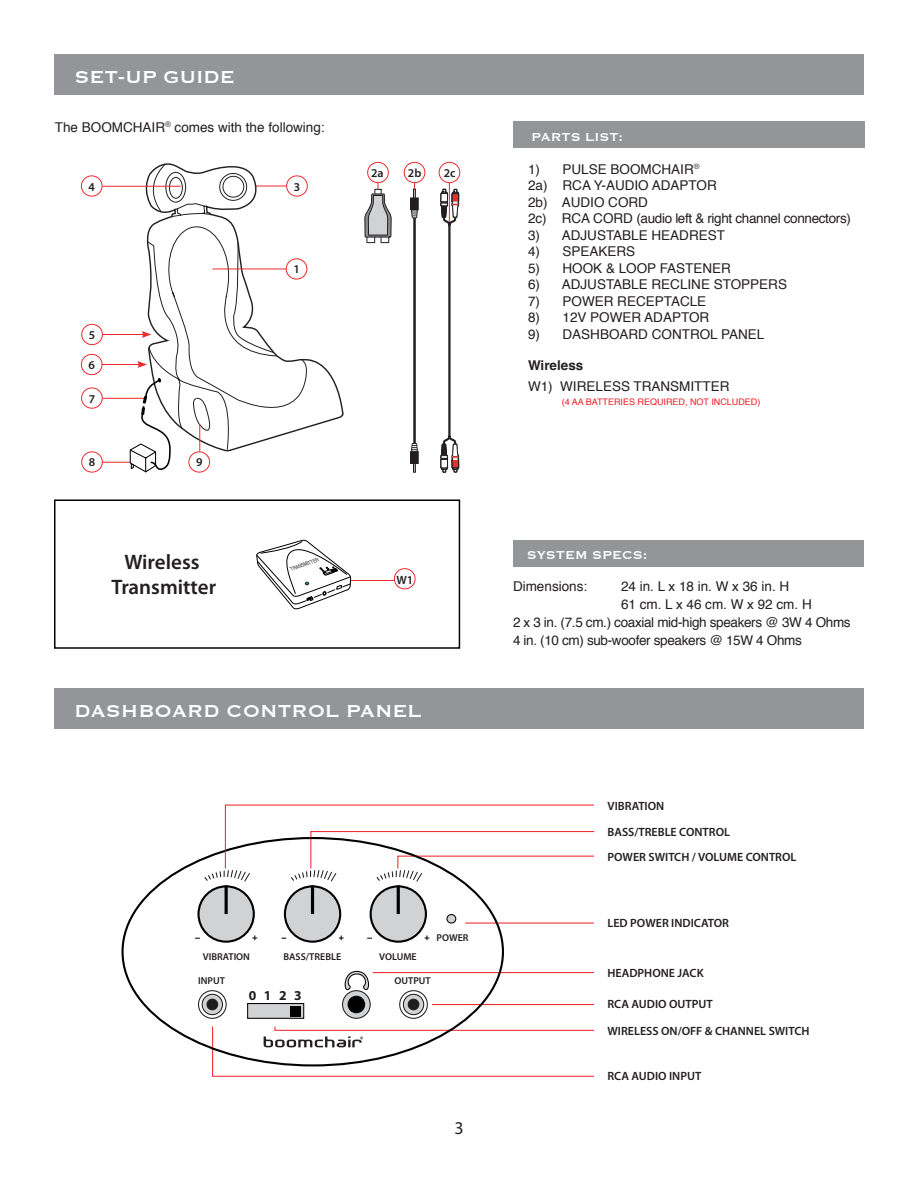
<style>
.page{position:relative;width:918px;height:1188px;background:#fff}
.page>*{position:absolute;margin:0;border:0;box-sizing:border-box;transform-origin:0 0}
.t1{font:22.5px "Copperplate";color:#fff}
.t2{font:600 21px/25.2px "Myriad Pro";color:#231f20;text-align:center}
.t3{font:18px "Myriad Pro";color:#231f20}
.t4{font:15px "Copperplate";color:#fff}
.t5{font:700 13.65px "Myriad Pro";color:#231f20}
.t6{font:13.5px/16.5px "Helvetica";color:#231f20}
.t7{font:13.5px "Helvetica";letter-spacing:-.025em;color:#231f20}
.t8{font:700 13.5px "Helvetica";color:#231f20}
.t9{font:600 12px/25.5px "Myriad Pro";color:#231f20}
.t10{font:600 10.05px "Myriad Pro";color:#231f20}
.t11{font:9px "Helvetica";color:#ee1d23}
.t12{font:italic 5.55px "Helvetica";color:#231f20;scale:.75 1}
</style>
<div class="page">
<svg style="left:141px;top:163px;width:203px;height:289px"></svg>
<svg style="left:142px;top:164px;width:167px;height:286px"></svg>
<div style="left:286px;top:258px;width:21px;height:21px;border:1px solid #ec2a2d;border-radius:50%"></div>
<hr style="left:213px;top:269px;width:73px;height:1px;background:#ec2a2d">
<div style="left:513px;top:122px;width:352px;height:26px;background:#939598"></div>
<div style="left:81px;top:324px;width:22px;height:21px;border:1px solid #ec2a2d;border-radius:50%"></div>
<hr style="left:102px;top:334px;width:42px;height:1px;background:#ec2a2d">
<svg style="left:142px;top:331px;width:9px;height:7px"></svg>
<div style="left:286px;top:175px;width:22px;height:22px;border:1px solid #ec2a2d;border-radius:50%"></div>
<div style="left:513px;top:540px;width:351px;height:27px;background:#939598"></div>
<svg style="left:103px;top:378px;width:69px;height:95px"></svg>
<div style="left:81px;top:451px;width:22px;height:22px;border:1px solid #ec2a2d;border-radius:50%"></div>
<div style="left:81px;top:388px;width:22px;height:21px;border:1px solid #ec2a2d;border-radius:50%"></div>
<div style="left:189px;top:451px;width:21px;height:22px;border:1px solid #ec2a2d;border-radius:50%"></div>
<svg style="left:199px;top:425px;width:1px;height:27px"></svg>
<div style="left:54px;top:500px;width:406px;height:149px;border:2px solid #000"></div>
<hr style="left:349px;top:580px;width:46px;height:1px;background:#ec2a2d">
<svg style="left:256px;top:540px;width:95px;height:70px"></svg>
<div style="left:394px;top:568px;width:21px;height:21px;border:1px solid #ec2a2d;border-radius:50%"></div>
<hr style="left:102px;top:186px;width:79px;height:1px;background:#ec2a2d">
<div style="left:81px;top:175px;width:21px;height:22px;border:1px solid #ec2a2d;border-radius:50%"></div>
<div style="left:81px;top:354px;width:21px;height:21px;border:1px solid #ec2a2d;border-radius:50%"></div>
<hr style="left:102px;top:364px;width:38px;height:1px;background:#ec2a2d">
<svg style="left:138px;top:361px;width:9px;height:7px"></svg>
<div style="left:54px;top:54px;width:810px;height:40px;background:#939598"></div>
<div style="left:54px;top:688px;width:810px;height:41px;background:#939598"></div>
<hr style="left:432px;top:1004px;width:162px;height:1px;background:#ee1d23">
<hr style="left:373px;top:972px;width:221px;height:1px;background:#ee1d23">
<hr style="left:465px;top:923px;width:129px;height:1px;background:#ee1d23">
<div style="left:447px;top:915px;width:9px;height:8px;background:#d1d2d4;border-radius:50%"></div>
<div style="left:446px;top:914px;width:10px;height:10px;border:1px solid #000;border-radius:50%"></div>
<div style="left:371px;top:886px;width:55px;height:56px;background:#d1d2d4;border-radius:50%"></div>
<div style="left:370px;top:885px;width:57px;height:58px;border:2px solid #000;border-radius:50%"></div>
<hr style="left:397px;top:885px;width:3px;height:29px;background:#000">
<svg style="left:425px;top:935px;width:4px;height:5px"></svg>
<div style="left:285px;top:886px;width:55px;height:56px;background:#d1d2d4;border-radius:50%"></div>
<div style="left:284px;top:885px;width:57px;height:58px;border:2px solid #000;border-radius:50%"></div>
<hr style="left:311px;top:885px;width:3px;height:29px;background:#000">
<svg style="left:339px;top:935px;width:5px;height:5px"></svg>
<div style="left:199px;top:886px;width:55px;height:56px;background:#d1d2d4;border-radius:50%"></div>
<div style="left:197px;top:885px;width:58px;height:58px;border:2px solid #000;border-radius:50%"></div>
<hr style="left:225px;top:885px;width:3px;height:29px;background:#000">
<svg style="left:252px;top:935px;width:5px;height:5px"></svg>
<svg style="left:212px;top:1026px;width:382px;height:51px"></svg>
<div style="left:247px;top:1003px;width:57px;height:16px;background:#d1d2d4;border:1px solid #040503"></div>
<div style="left:291px;top:1006px;width:10px;height:10px;background:#040503"></div>
<div style="left:399px;top:990px;width:29px;height:29px;border:1px solid #201d1e;border-radius:50%"></div>
<svg style="left:403px;top:994px;width:21px;height:21px"></svg>
<div style="left:403px;top:994px;width:21px;height:21px;border:1px solid #201d1e;border-radius:50%"></div>
<div style="left:408px;top:999px;width:11px;height:11px;background:#201d1e;border-radius:50%"></div>
<div style="left:408px;top:999px;width:11px;height:11px;border:1px solid #201d1e;border-radius:50%"></div>
<svg style="left:344px;top:970px;width:26px;height:24px"></svg>
<svg style="left:343px;top:991px;width:27px;height:27px"></svg>
<div style="left:342px;top:990px;width:29px;height:29px;border:1px solid #201d1e;border-radius:50%"></div>
<div style="left:348px;top:996px;width:17px;height:17px;background:#000;border-radius:50%"></div>
<div style="left:348px;top:996px;width:17px;height:17px;border:1px solid #000;border-radius:50%"></div>
<div style="left:198px;top:990px;width:29px;height:29px;border:1px solid #201d1e;border-radius:50%"></div>
<svg style="left:202px;top:994px;width:21px;height:21px"></svg>
<div style="left:202px;top:994px;width:21px;height:21px;border:1px solid #201d1e;border-radius:50%"></div>
<div style="left:207px;top:999px;width:11px;height:11px;background:#201d1e;border-radius:50%"></div>
<div style="left:207px;top:999px;width:11px;height:11px;border:1px solid #201d1e;border-radius:50%"></div>
<svg style="left:203px;top:804px;width:392px;height:78px"></svg>
<div style="left:367px;top:162px;width:22px;height:21px;border:1px solid #ec2a2d;border-radius:50%"></div>
<div style="left:404px;top:162px;width:21px;height:21px;border:1px solid #ec2a2d;border-radius:50%"></div>
<div style="left:439px;top:162px;width:21px;height:21px;border:1px solid #ec2a2d;border-radius:50%"></div>
<svg style="left:440px;top:437px;width:19px;height:184px"></svg>
<svg style="left:440px;top:94px;width:19px;height:130px"></svg>
<hr style="left:448px;top:224px;width:3px;height:214px;background:#231f20">
<svg style="left:364px;top:183px;width:28px;height:60px"></svg>
<hr style="left:413px;top:206px;width:3px;height:238px;background:#231f20">
<svg style="left:413px;top:183px;width:3px;height:15px"></svg>
<div style="left:411px;top:198px;width:7px;height:12px;background:#231f20"></div>
<div style="left:410px;top:198px;width:8px;height:12px;border:1px solid #231f20"></div>
<svg style="left:411px;top:210px;width:7px;height:9px"></svg>
<svg style="left:413px;top:464px;width:3px;height:8px"></svg>
<div style="left:411px;top:452px;width:7px;height:11px;background:#231f20"></div>
<div style="left:410px;top:451px;width:8px;height:13px;border:1px solid #231f20"></div>
<svg style="left:411px;top:443px;width:7px;height:9px"></svg>
<h1 class="t1" style="left:75px;top:62px;width:162px">SET-UP GUIDE</h1>
<p class="t6" style="left:55px;top:119px;width:271px">The BOOMCHAIR<sup>®</sup> comes with the following:</p>
<p class="t9" style="left:89px;top:173px;width:8px">4</p>
<p class="t9" style="left:89px;top:322px;width:8px">5</p>
<p class="t9" style="left:88px;top:352px;width:8px">6</p>
<p class="t9" style="left:89px;top:385px;width:8px">7</p>
<p class="t9" style="left:89px;top:449px;width:8px">8</p>
<p class="t9" style="left:196px;top:449px;width:8px">9</p>
<p class="t9" style="left:294px;top:173px;width:8px">3</p>
<p class="t9" style="left:293px;top:256px;width:8px">1</p>
<h2 class="t2" style="left:111px;top:549px;width:106px">Wireless<br>Transmitter</h2>
<p class="t12" style="left:290px;top:565px;width:41px;rotate:-20deg">TRANSMITTER</p>
<p class="t9" style="left:371px;top:159px;width:14px">2a</p>
<p class="t9" style="left:408px;top:160px;width:15px">2b</p>
<p class="t9" style="left:444px;top:160px;width:13px">2c</p>
<p class="t9" style="left:397px;top:567px;width:18px">W1</p>
<h1 class="t1" style="left:75px;top:697px;width:348px">DASHBOARD CONTROL PANEL</h1>
<p class="t10" style="left:437px;top:931px;width:34px">POWER</p>
<p class="t10" style="left:203px;top:950px;width:49px">VIBRATION</p>
<p class="t10" style="left:284px;top:950px;width:59px">BASS/TREBLE</p>
<p class="t10" style="left:379px;top:950px;width:39px">VOLUME</p>
<p class="t5" style="left:249px;top:986px;width:54px">0123</p>
<p class="t10" style="left:198px;top:975px;width:28px">INPUT</p>
<p class="t10" style="left:394px;top:975px;width:38px">OUTPUT</p>
<h3 class="t3" style="left:454px;top:1117px;width:11px">3</h3>
<p class="t4" style="left:531px;top:127px;width:93px">PARTS LIST:</p>
<p class="t6" style="left:528px;top:161px;width:324px">1) PULSE BOOMCHAIR<sup>®<br></sup>2a) RCA Y-AUDIO ADAPTOR<br>2b) AUDIO CORD<br>2c) RCA CORD (audio left &amp; right channel connectors)</p>
<p class="t6" style="left:528px;top:227px;width:199px">3) ADJUSTABLE HEADREST</p>
<p class="t6" style="left:528px;top:244px;width:109px">4) SPEAKERS</p>
<p class="t6" style="left:528px;top:260px;width:205px">5) HOOK &amp; LOOP FASTENER</p>
<p class="t6" style="left:528px;top:277px;width:261px">6) ADJUSTABLE RECLINE STOPPERS</p>
<p class="t6" style="left:528px;top:293px;width:180px">7) POWER RECEPTACLE</p>
<p class="t6" style="left:528px;top:310px;width:183px">8) 12V POWER ADAPTOR</p>
<p class="t6" style="left:528px;top:326px;width:238px">9) DASHBOARD CONTROL PANEL</p>
<p class="t8" style="left:528px;top:354px;width:57px">Wireless</p>
<p class="t6" style="left:528px;top:379px;width:203px">W1) WIRELESS TRANSMITTER</p>
<p class="t11" style="left:562px;top:395px;width:31px">(4 AA batteries</p>
<p class="t11" style="left:638px;top:395px;width:26px">required</p>
<p class="t11" style="left:685px;top:395px;width:13px">, not</p>
<p class="t11" style="left:711px;top:395px;width:7px">included</p>
<p class="t11" style="left:757px;top:395px;width:4px">)</p>
<p class="t4" style="left:527px;top:546px;width:122px">SYSTEM SPECS:</p>
<p class="t6" style="left:513px;top:578px;width:76px">Dimensions:</p>
<p class="t6" style="left:621px;top:578px;width:170px">24 in. L x 18 in. W x 36 in. H</p>
<p class="t6" style="left:621px;top:596px;width:192px">61 cm. L x 46 cm. W x 92 cm. H</p>
<p class="t7" style="left:513px;top:611px;width:339px">2 x 3 in. (7.5 cm.) coaxial mid-high speakers @ 3W 4 Ohms</p>
<p class="t7" style="left:513px;top:629px;width:290px">4 in. (10 cm) sub-woofer speakers @ 15W 4 Ohms</p>
<p class="t9" style="left:608px;top:793px;width:58px">VIBRATION</p>
<p class="t9" style="left:608px;top:818px;width:191px">BASS/TREBLE CONTROL<br>POWER SWITCH / VOLUME CONTROL</p>
<p class="t9" style="left:608px;top:910px;width:123px">LED POWER INDICATOR</p>
<p class="t9" style="left:608px;top:959px;width:98px">HEADPHONE JACK</p>
<p class="t9" style="left:608px;top:991px;width:107px">RCA AUDIO OUTPUT</p>
<p class="t9" style="left:608px;top:1018px;width:204px">WIRELESS ON/OFF &amp; CHANNEL SWITCH</p>
<p class="t9" style="left:608px;top:1063px;width:95px">RCA AUDIO INPUT</p>
</div>
